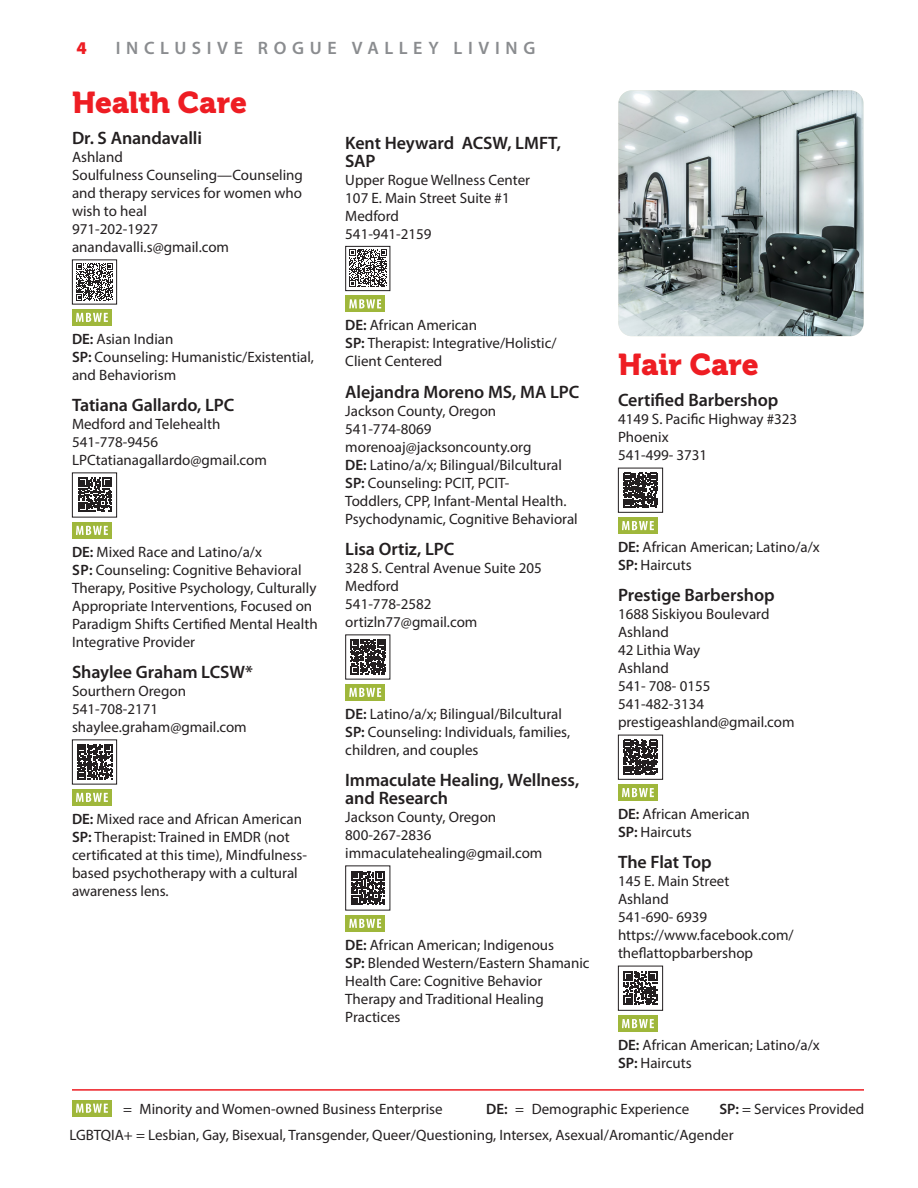
<style>
.page{position:relative;width:918px;height:1188px;background:#fff}
.page>*{position:absolute;margin:0;border:0;box-sizing:border-box;transform-origin:0 0}
.t1{font:30px "Museo 900";letter-spacing:-.005em;color:#ee1d23}
.t2{font:600 18px/18px "Myriad Pro";letter-spacing:-.005em;color:#231f20}
.t3{font:600 18px "Myriad Pro";letter-spacing:.315em;color:#8a8c8f}
.t4{font:900 18px "Myriad Pro";color:#ee1d23}
.t5{font:15px/18px "Myriad Pro";color:#231f20}
.s1{font-weight:600}
</style>
<div class="page">
<div style="left:72px;top:1100px;width:40px;height:16px;background:#9fb73b"></div>
<svg style="left:76px;top:1104px;width:32px;height:9px"></svg>
<hr style="left:72px;top:1089px;width:792px;height:2px;background:#ee1d23">
<svg style="left:78px;top:478px;width:34px;height:34px"></svg>
<div style="left:72px;top:472px;width:45px;height:46px;border:1px solid #231f20"></div>
<div style="left:72px;top:522px;width:40px;height:16px;background:#9fb73b"></div>
<svg style="left:76px;top:526px;width:32px;height:9px"></svg>
<svg style="left:77px;top:744px;width:36px;height:35px"></svg>
<div style="left:72px;top:740px;width:45px;height:44px;border:1px solid #231f20"></div>
<div style="left:72px;top:789px;width:40px;height:17px;background:#9fb73b"></div>
<svg style="left:76px;top:793px;width:32px;height:9px"></svg>
<svg style="left:76px;top:263px;width:37px;height:38px"></svg>
<div style="left:72px;top:260px;width:45px;height:44px;border:1px solid #231f20"></div>
<div style="left:72px;top:309px;width:40px;height:17px;background:#9fb73b"></div>
<svg style="left:76px;top:313px;width:32px;height:9px"></svg>
<svg style="left:349px;top:249px;width:38px;height:38px"></svg>
<div style="left:345px;top:246px;width:45px;height:45px;border:1px solid #231f20"></div>
<div style="left:345px;top:296px;width:40px;height:16px;background:#9fb73b"></div>
<svg style="left:349px;top:299px;width:32px;height:10px"></svg>
<svg style="left:351px;top:639px;width:35px;height:35px"></svg>
<div style="left:345px;top:684px;width:40px;height:16px;background:#9fb73b"></div>
<svg style="left:349px;top:688px;width:32px;height:9px"></svg>
<svg style="left:351px;top:871px;width:34px;height:34px"></svg>
<div style="left:345px;top:915px;width:40px;height:17px;background:#9fb73b"></div>
<svg style="left:349px;top:919px;width:32px;height:9px"></svg>
<img style="left:618px;top:90px;width:246px;height:246px">
<svg style="left:623px;top:473px;width:35px;height:35px"></svg>
<div style="left:618px;top:468px;width:45px;height:45px;border:1px solid #231f20"></div>
<div style="left:618px;top:518px;width:40px;height:16px;background:#9fb73b"></div>
<svg style="left:622px;top:521px;width:32px;height:9px"></svg>
<svg style="left:623px;top:740px;width:35px;height:35px"></svg>
<div style="left:618px;top:735px;width:45px;height:45px;border:1px solid #231f20"></div>
<div style="left:618px;top:784px;width:40px;height:17px;background:#9fb73b"></div>
<svg style="left:622px;top:788px;width:32px;height:9px"></svg>
<svg style="left:624px;top:971px;width:33px;height:34px"></svg>
<div style="left:618px;top:966px;width:45px;height:45px;border:1px solid #231f20"></div>
<div style="left:618px;top:1016px;width:40px;height:16px;background:#9fb73b"></div>
<svg style="left:622px;top:1019px;width:32px;height:9px"></svg>
<p class="t4" style="left:76px;top:38px;width:12px">4</p>
<p class="t3" style="left:116px;top:38px;width:421px">INCLUSIVE ROGUE VALLEY LIVING</p>
<p class="t1" style="left:72px;top:85px;width:176px">Health Care</p>
<p class="t2" style="left:72px;top:129px;width:132px">Dr. S Anandavalli</p>
<p class="t5" style="left:72px;top:148px;width:232px">Ashland<br>Soulfulness Counseling—Counseling and therapy services for women who wish to heal<br>971-202-1927</p>
<p class="t5" style="left:72px;top:238px;width:159px">anandavalli.s@gmail.com</p>
<p class="t5" style="left:72px;top:329px;width:244px"><span class="s1">DE:</span> Asian Indian<br><span class="s1">SP:</span> Counseling: Humanistic/Existential, and Behaviorism</p>
<p class="t2" style="left:72px;top:396px;width:164px">Tatiana Gallardo, LPC</p>
<p class="t5" style="left:72px;top:415px;width:196px">Medford and Telehealth<br>541-778-9456<br>LPCtatianagallardo@gmail.com</p>
<p class="t5" style="left:72px;top:542px;width:247px"><span class="s1">DE:</span> Mixed Race and Latino/a/x<br><span class="s1">SP:</span> Counseling: Cognitive Behavioral Therapy, Positive Psychology, Culturally Appropriate Interventions, Focused on Paradigm Shifts Certified Mental Health Integrative Provider</p>
<p class="t2" style="left:72px;top:663px;width:183px">Shaylee Graham LCSW*</p>
<p class="t5" style="left:72px;top:682px;width:176px">Sourthern Oregon<br>541-708-2171 shaylee.graham@gmail.com</p>
<p class="t5" style="left:72px;top:809px;width:236px"><span class="s1">DE:</span> Mixed race and African American <span class="s1">SP:</span> Therapist: Trained in EMDR (not certificated at this time), Mindfulness&shy;based psychotherapy with a cultural awareness lens.</p>
<p class="t2" style="left:345px;top:134px;width:217px">Kent Heyward ACSW, LMFT,<br>SAP</p>
<p class="t5" style="left:345px;top:170px;width:186px">Upper Rogue Wellness Center<br>107 E. Main Street Suite #1<br>Medford<br>541-941-2159</p>
<p class="t5" style="left:345px;top:316px;width:133px"><span class="s1">DE:</span> African American</p>
<p class="t5" style="left:345px;top:334px;width:213px"><span class="s1">SP:</span> Therapist: Integrative/Holistic/<br>Client Centered</p>
<p class="t2" style="left:345px;top:383px;width:236px">Alejandra Moreno MS, MA LPC</p>
<p class="t5" style="left:345px;top:401px;width:234px">Jackson County, Oregon<br>541-774-8069 morenoaj@jacksoncounty.org<br><span class="s1">DE:</span> Latino/a/x; Bilingual/Bilcultural<br><span class="s1">SP:</span> Counseling: PCIT, PCIT-<br>Toddlers, CPP, Infant-Mental Health.<br>Psychodynamic, Cognitive Behavioral</p>
<p class="t2" style="left:345px;top:540px;width:111px">Lisa Ortiz, LPC</p>
<p class="t5" style="left:345px;top:559px;width:198px">328 S. Central Avenue Suite 205<br>Medford<br>541-778-2582 ortizln77@gmail.com</p>
<p class="t5" style="left:345px;top:704px;width:226px"><span class="s1">DE:</span> Latino/a/x; Bilingual/Bilcultural<br><span class="s1">SP:</span> Counseling: Individuals, families, children, and couples</p>
<p class="t2" style="left:345px;top:771px;width:236px">Immaculate Healing, Wellness, and Research</p>
<p class="t5" style="left:345px;top:808px;width:199px">Jackson County, Oregon<br>800-267-2836 immaculatehealing@gmail.com</p>
<p class="t5" style="left:345px;top:935px;width:246px"><span class="s1">DE:</span> African American; Indigenous<br><span class="s1">SP:</span> Blended Western/Eastern Shamanic<br>Health Care: Cognitive Behavior<br>Therapy and Traditional Healing<br>Practices</p>
<p class="t1" style="left:618px;top:347px;width:142px">Hair Care</p>
<p class="t2" style="left:618px;top:391px;width:162px">Certified Barbershop</p>
<p class="t5" style="left:618px;top:410px;width:181px">4149 S. Pacific Highway #323<br>Phoenix<br>541-499- 3731</p>
<p class="t5" style="left:618px;top:537px;width:203px"><span class="s1">DE:</span> African American; Latino/a/x<br><span class="s1">SP:</span> Haircuts</p>
<p class="t2" style="left:618px;top:586px;width:158px">Prestige Barbershop</p>
<p class="t5" style="left:618px;top:605px;width:178px">1688 Siskiyou Boulevard<br>Ashland<br>42 Lithia Way<br>Ashland<br>541- 708- 0155<br>541-482-3134 prestigeashland@gmail.com</p>
<p class="t5" style="left:618px;top:804px;width:133px"><span class="s1">DE:</span> African American<br><span class="s1">SP:</span> Haircuts</p>
<p class="t2" style="left:618px;top:853px;width:95px">The Flat Top</p>
<p class="t5" style="left:618px;top:872px;width:177px">145 E. Main Street<br>Ashland<br>541-690- 6939 https://www.facebook.com/ theflattopbarbershop</p>
<p class="t5" style="left:618px;top:1035px;width:203px"><span class="s1">DE:</span> African American; Latino/a/x<br><span class="s1">SP:</span> Haircuts</p>
<p class="t5" style="left:70px;top:1096px;width:796px;line-height:25.8px;text-indent:650px"><span class="s1">SP:</span> = Services Provided<br>LGBTQIA+ = Lesbian, Gay, Bisexual, Transgender, Queer/Questioning, Intersex, Asexual/Aromantic/Agender</p>
<p class="t5" style="left:123px;top:1100px;width:321px">= Minority and Women-owned Business Enterprise</p>
<p class="t5" style="left:486px;top:1100px;width:205px"><span class="s1">DE:</span> = Demographic Experience</p>
</div>
